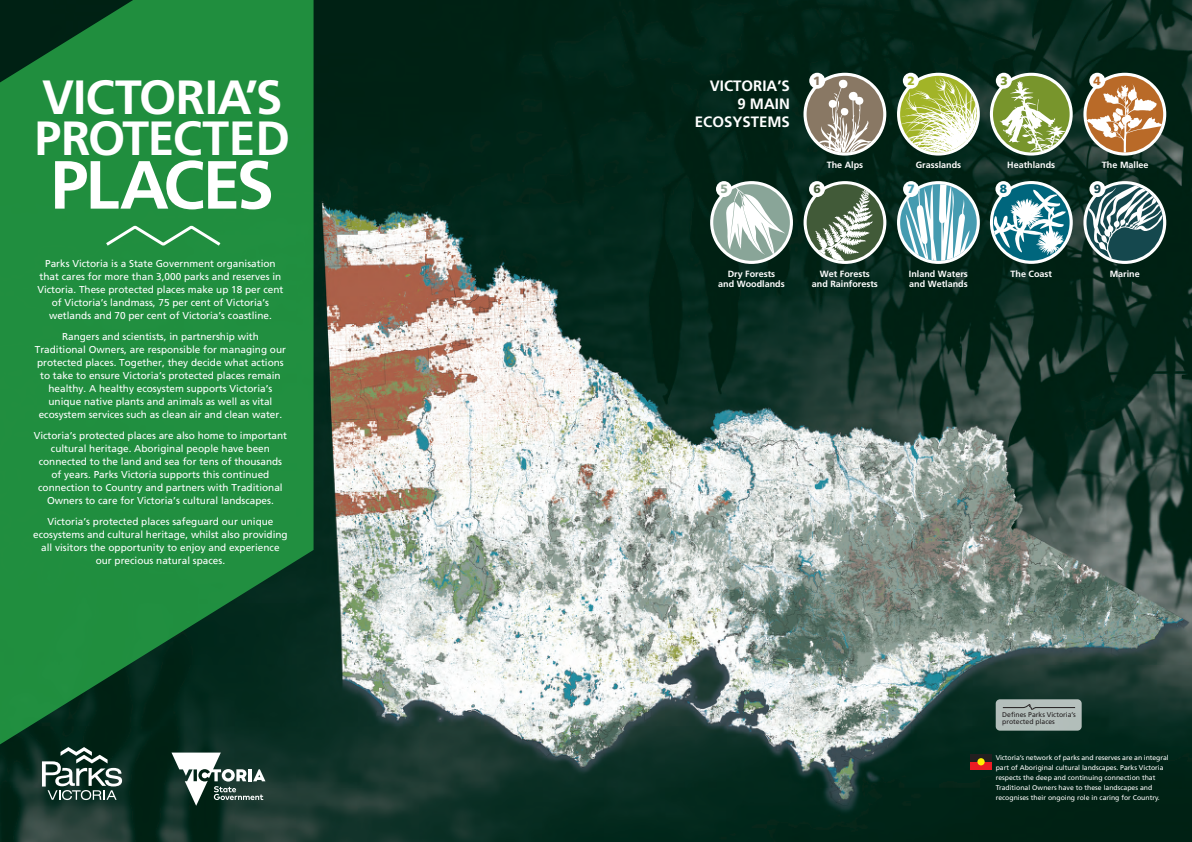
<style>
.page{position:relative;width:1192px;height:842px;background:#fff}
.page>*{position:absolute;margin:0;border:0;box-sizing:border-box;transform-origin:0 0}
.t1{font:700 68px "Frutiger";letter-spacing:-.045em;color:#fff}
.t2{font:700 48px/41px "Frutiger";letter-spacing:-.02em;color:#fff}
.t3{font:700 15px/18px "Frutiger";color:#fff;text-align:right}
.t4{font:900 12px "Frutiger";color:#897864}
.t5{font:900 12px "Frutiger";color:#a2b427}
.t6{font:900 12px "Frutiger";color:#78952c}
.t7{font:900 12px "Frutiger";color:#b96a28}
.t8{font:900 12px "Frutiger";color:#8ea695}
.t9{font:900 12px "Frutiger";color:#415a38}
.t10{font:900 12px "Frutiger";color:#459bb0}
.t11{font:900 12px "Frutiger";color:#00667d}
.t12{font:900 12px "Frutiger";color:#15484e}
.t13{font:10px/13px "Frutiger";color:#fff;text-align:center}
.t14{font:700 9px/9.9px "Frutiger";color:#fff;text-align:center}
.t15{font:6.9px/10px "Frutiger";color:#fff}
.t16{font:6.9px/7px "Frutiger";color:#231f20}
</style>
<div class="page">
<img style="left:0;top:0;width:1192px;height:842px">
<svg style="left:803px;top:73px;width:83px;height:83px"></svg>
<svg style="left:1083px;top:73px;width:83px;height:83px"></svg>
<div style="left:1087px;top:76px;width:76px;height:76px;background:#b96a28;border-radius:50%"></div>
<svg style="left:897px;top:181px;width:83px;height:83px"></svg>
<div style="left:900px;top:184px;width:77px;height:77px;background:#459bb0;border-radius:50%"></div>
<svg style="left:897px;top:73px;width:83px;height:83px"></svg>
<div style="left:807px;top:76px;width:76px;height:76px;background:#897864;border-radius:50%"></div>
<svg style="left:990px;top:181px;width:83px;height:83px"></svg>
<svg style="left:993px;top:184px;width:77px;height:77px"></svg>
<svg style="left:990px;top:73px;width:83px;height:83px"></svg>
<div style="left:993px;top:76px;width:77px;height:76px;background:#78952c;border-radius:50%"></div>
<svg style="left:804px;top:181px;width:82px;height:83px"></svg>
<div style="left:807px;top:184px;width:76px;height:77px;background:#415a38;border-radius:50%"></div>
<svg style="left:1083px;top:181px;width:83px;height:83px"></svg>
<svg style="left:710px;top:181px;width:83px;height:83px"></svg>
<div style="left:713px;top:184px;width:77px;height:77px;background:#89a598;border-radius:50%"></div>
<div style="left:809px;top:73px;width:16px;height:16px;background:#fff;border-radius:50%"></div>
<svg style="left:903px;top:73px;width:16px;height:16px"></svg>
<div style="left:996px;top:73px;width:16px;height:16px;background:#fff;border-radius:50%"></div>
<div style="left:1089px;top:73px;width:16px;height:16px;background:#fff;border-radius:50%"></div>
<div style="left:716px;top:181px;width:16px;height:16px;background:#fff;border-radius:50%"></div>
<div style="left:809px;top:181px;width:16px;height:16px;background:#fff;border-radius:50%"></div>
<svg style="left:903px;top:181px;width:16px;height:16px"></svg>
<div style="left:995px;top:181px;width:16px;height:16px;background:#fff;border-radius:50%"></div>
<svg style="left:1089px;top:181px;width:16px;height:16px"></svg>
<svg style="left:816px;top:80px;width:59px;height:72px"></svg>
<svg style="left:1000px;top:81px;width:66px;height:71px"></svg>
<svg style="left:1087px;top:84px;width:76px;height:68px"></svg>
<svg style="left:726px;top:187px;width:59px;height:71px"></svg>
<svg style="left:815px;top:184px;width:58px;height:77px"></svg>
<svg style="left:993px;top:188px;width:73px;height:67px"></svg>
<svg style="left:1086px;top:184px;width:77px;height:77px"></svg>
<svg style="left:900px;top:75px;width:77px;height:77px"></svg>
<svg style="left:0;top:0;width:314px;height:749px;background:#1b7d39"></svg>
<svg style="left:103px;top:223px;width:121px;height:25px;background:#3c9c57"></svg>
<div style="left:970px;top:755px;width:22px;height:14px;background:#231f20"></div>
<div style="left:970px;top:762px;width:22px;height:7px;background:#ec1c24"></div>
<div style="left:977px;top:758px;width:8px;height:7px;background:#fff100;border-radius:50%"></div>
<svg style="left:171px;top:752px;width:94px;height:54px"></svg>
<svg style="left:42px;top:747px;width:80px;height:53px"></svg>
<svg style="left:906px;top:184px;width:64px;height:77px"></svg>
<div style="left:996px;top:699px;width:86px;height:32px;background:#b4bfbb;border-radius:4px"></div>
<svg style="left:1003px;top:704px;width:72px;height:5px"></svg>
<h2 class="t2" style="left:35px;top:76px;width:257px">VICTORIA’S<br>PROTECTED</h2>
<h1 class="t1" style="left:50px;top:145px;width:225px">PLACES</h1>
<p class="t13" style="left:37px;top:257px;width:248px">Parks Victoria is a State Government organisation that cares for more than 3,000 parks and reserves in Victoria. These protected places make up 18 per cent of Victoria’s landmass, 75 per cent of Victoria’s wetlands and 70 per cent of Victoria’s coastline.</p>
<p class="t13" style="left:35px;top:330px;width:253px">Rangers and scientists, in partnership with<br>Traditional Owners, are responsible for managing our protected places. Together, they decide what actions to take to ensure Victoria’s protected places remain healthy. A healthy ecosystem supports Victoria’s unique native plants and animals as well as vital ecosystem services such as clean air and clean water.</p>
<p class="t13" style="left:34px;top:429px;width:255px">Victoria’s protected places are also home to important cultural heritage. Aboriginal people have been connected to the land and sea for tens of thousands of years. Parks Victoria supports this continued connection to Country and partners with Traditional Owners to care for Victoria’s cultural landscapes.</p>
<p class="t13" style="left:33px;top:515px;width:256px">Victoria’s protected places safeguard our unique ecosystems and cultural heritage, whilst also providing all visitors the opportunity to enjoy and experience our precious natural spaces.</p>
<h3 class="t3" style="left:695px;top:76px;width:97px">VICTORIA’S<br>9 MAIN<br>ECOSYSTEMS</h3>
<p class="t4" style="left:813px;top:73px;width:9px">1</p>
<p class="t5" style="left:907px;top:73px;width:9px">2</p>
<p class="t6" style="left:1000px;top:73px;width:9px">3</p>
<p class="t7" style="left:1093px;top:73px;width:9px">4</p>
<p class="t14" style="left:827px;top:160px;width:38px">The Alps</p>
<p class="t14" style="left:916px;top:160px;width:47px">Grasslands</p>
<p class="t14" style="left:1007px;top:160px;width:50px">Heathlands</p>
<p class="t14" style="left:1102px;top:160px;width:48px">The Mallee</p>
<p class="t8" style="left:720px;top:182px;width:9px">5</p>
<p class="t9" style="left:813px;top:182px;width:9px">6</p>
<p class="t10" style="left:908px;top:182px;width:9px">7</p>
<p class="t11" style="left:1000px;top:182px;width:9px">8</p>
<p class="t12" style="left:1094px;top:182px;width:9px">9</p>
<p class="t14" style="left:718px;top:268px;width:68px">Dry Forests<br>and Woodlands</p>
<p class="t14" style="left:812px;top:268px;width:68px">Wet Forests and Rainforests</p>
<p class="t14" style="left:909px;top:268px;width:61px;text-align:left">Inland Waters and Wetlands</p>
<p class="t14" style="left:1010px;top:268px;width:43px">The Coast</p>
<p class="t14" style="left:1110px;top:268px;width:32px">Marine</p>
<p class="t16" style="left:1002px;top:711px;width:75px">Defines Parks Victoria’s protected places</p>
<p class="t15" style="left:996px;top:752px;width:175px">Victoria’s network of parks and reserves are an integral part of Aboriginal cultural landscapes. Parks Victoria respects the deep and continuing connection that Traditional Owners have to these landscapes and recognises their ongoing role in caring for Country.</p>
</div>
